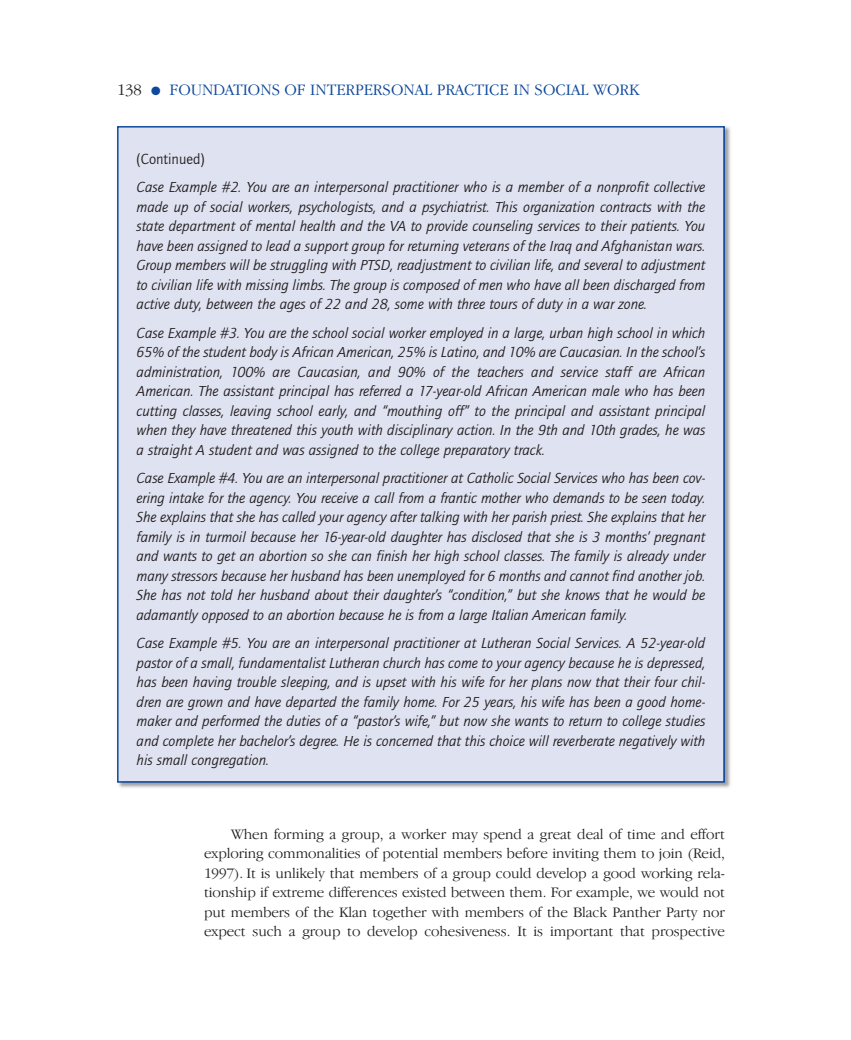
<style>
.page{position:relative;width:851px;height:1040px;background:#fff}
.page>*{position:absolute;margin:0;border:0;box-sizing:border-box;transform-origin:0 0}
.t1{font:300 16.5px "Garamond IT Cby BT";color:#0f499d}
.t2{font:italic 15px/19.5px "Quay Sans EF";color:#231f20;text-align:justify}
.t3{font:300 15px/19.5px "Garamond IT Cby BT";letter-spacing:-.005em;color:#231f20;text-align:justify}
.s1{color:#231f20}
.s2{color:#fff}
.s3{font-style:normal}
</style>
<div class="page">
<img style="left:202px;top:126px;width:529px;height:662px">
<div style="left:118px;top:128px;width:605px;height:653px;background:#dfe2f1"></div>
<p class="t1" style="left:117px;top:84px;width:523px"><span class="s1">138</span><span class="s2">–</span>●<span class="s2">–</span>FOUNDATIONS OF INTERPERSONAL PRACTICE IN SOCIAL WORK</p>
<p class="t2" style="left:136px;top:145px;width:570px;line-height:28.5px"><span class="s3">(Continued)<br></span>Case Example #2. You are an interpersonal practitioner who is a member of a nonprofit collective</p>
<p class="t2" style="left:136px;top:198px;width:570px">made up of social workers, psychologists, and a psychiatrist. This organization contracts with the state department of mental health and the VA to provide counseling services to their patients. You have been assigned to lead a support group for returning veterans of the Iraq and Afghanistan wars.<br>Group members will be struggling with PTSD, readjustment to civilian life, and several to adjustment to civilian life with missing limbs. The group is composed of men who have all been discharged from active duty, between the ages of 22 and 28, some with three tours of duty in a war zone.</p>
<p class="t2" style="left:136px;top:324px;width:570px">Case Example #3. You are the school social worker employed in a large, urban high school in which 65% of the student body is African American, 25% is Latino, and 10% are Caucasian. In the school’s administration, 100% are Caucasian, and 90% of the teachers and service staff are African American. The assistant principal has referred a 17-year-old African American male who has been cutting classes, leaving school early, and “mouthing off” to the principal and assistant principal when they have threatened this youth with disciplinary action. In the 9th and 10th grades, he was a straight A student and was assigned to the college preparatory track.</p>
<p class="t2" style="left:136px;top:469px;width:570px">Case Example #4. You are an interpersonal practitioner at Catholic Social Services who has been cov&shy;ering intake for the agency. You receive a call from a frantic mother who demands to be seen today.<br>She explains that she has called your agency after talking with her parish priest. She explains that her family is in turmoil because her 16-year-old daughter has disclosed that she is 3 months’ pregnant and wants to get an abortion so she can finish her high school classes. The family is already under many stressors because her husband has been unemployed for 6 months and cannot find another job.<br>She has not told her husband about their daughter’s “condition,” but she knows that he would be adamantly opposed to an abortion because he is from a large Italian American family.</p>
<p class="t2" style="left:136px;top:634px;width:570px">Case Example #5. You are an interpersonal practitioner at Lutheran Social Services. A 52-year-old pastor of a small, fundamentalist Lutheran church has come to your agency because he is depressed, has been having trouble sleeping, and is upset with his wife for her plans now that their four chil&shy;dren are grown and have departed the family home. For 25 years, his wife has been a good home&shy;maker and performed the duties of a “pastor’s wife,” but now she wants to return to college studies and complete her bachelor’s degree. He is concerned that this choice will reverberate negatively with his small congregation.</p>
<p class="t3" style="left:204px;top:825px;width:522px;text-indent:27px">When forming a group, a worker may spend a great deal of time and effort exploring commonalities of potential members before inviting them to join (Reid, 1997). It is unlikely that members of a group could develop a good working rela&shy;tionship if extreme differences existed between them. For example, we would not put members of the Klan together with members of the Black Panther Party nor expect such a group to develop cohesiveness. It is important that prospective</p>
</div>
